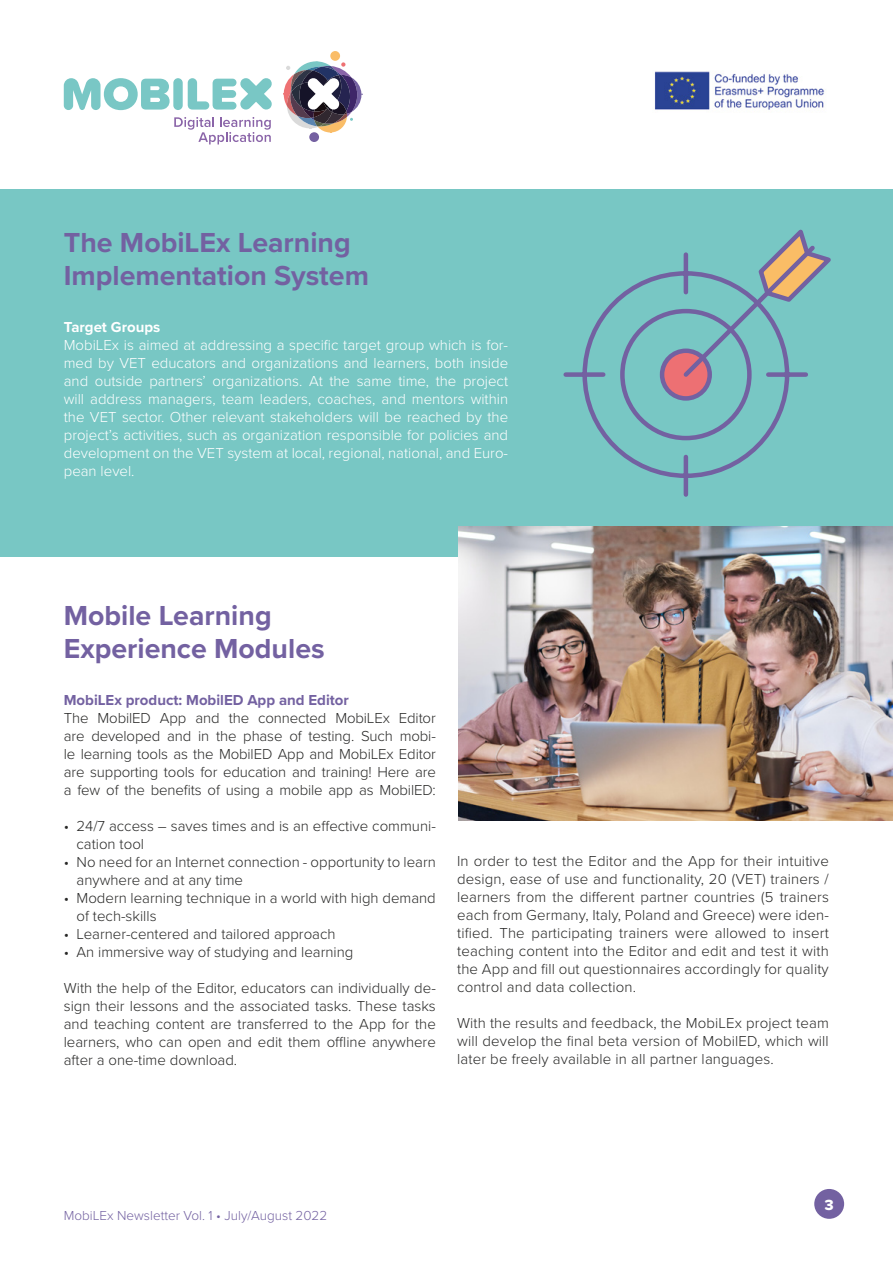
<style>
.page{position:relative;width:893px;height:1263px;background:#fff}
.page>*{position:absolute;margin:0;border:0;box-sizing:border-box;transform-origin:0 0}
.t1{font:700 28.5px/33px "Proxima Nova";color:#7361a1}
.t2{font:15.3px "Proxima Soft Extrabld";color:#fff}
.t3{font:300 15px/18px "Proxima Nova";color:#282827;text-align:justify}
.t4{font:300 15px/18px "Proxima Nova";color:#fff;text-align:justify}
.t5{font:700 15px "Proxima Nova";color:#7361a1}
.t6{font:700 15px "Proxima Nova";color:#fff}
.t7{font:300 13.5px "Proxima Nova";color:#7361a1}
</style>
<div class="page">
<img style="left:654px;top:71px;width:171px;height:39px">
<div style="left:330px;top:51px;width:10px;height:10px;background:#fabd68;border-radius:50%"></div>
<div style="left:309px;top:132px;width:10px;height:10px;background:#7460a1;border-radius:50%"></div>
<svg style="left:284px;top:61px;width:77px;height:71px"></svg>
<svg style="left:64px;top:78px;width:106px;height:32px"></svg>
<div style="left:173px;top:78px;width:10px;height:32px;background:#79c7c5;border-radius:5px"></div>
<svg style="left:188px;top:78px;width:84px;height:32px"></svg>
<svg style="left:174px;top:117px;width:97px;height:27px"></svg>
<div style="left:814px;top:1189px;width:30px;height:30px;background:#7361a1;border-radius:50%"></div>
<div style="left:0;top:189px;width:893px;height:368px;background:#78c7c4"></div>
<svg style="left:563px;top:271px;width:226px;height:226px"></svg>
<svg style="left:662px;top:351px;width:48px;height:47px"></svg>
<div style="left:660px;top:348px;width:52px;height:53px;border:4px solid #7361a1;border-radius:50%"></div>
<svg style="left:679px;top:229px;width:152px;height:152px"></svg>
<img style="left:458px;top:526px;width:435px;height:295px">
<h1 class="t1" style="left:64px;top:225px;width:307px">The MobiLEx Learning<br>Implementation System</h1>
<p class="t6" style="left:64px;top:316px;width:98px">Target Groups</p>
<p class="t4" style="left:64px;top:335px;width:446px">MobiLEx is aimed at addressing a specific target group which is for&shy;med by VET educators and organizations and learners, both inside and outside partners’ organizations. At the same time, the project will address managers, team leaders, coaches, and mentors within the VET sector. Other relevant stakeholders will be reached by the project’s activities, such as organization responsible for policies and development on the VET system at local, regional, national, and Euro&shy;pean level.</p>
<h1 class="t1" style="left:64px;top:599px;width:262px">Mobile Learning<br>Experience Modules</h1>
<p class="t5" style="left:64px;top:689px;width:287px">MobiLEx product: MobilED App and Editor</p>
<p class="t3" style="left:64px;top:708px;width:374px">The MobilED App and the connected MobiLEx Editor are developed and in the phase of testing. Such mobi&shy;le learning tools as the MobilED App and MobiLEx Editor are supporting tools for education and training! Here are a few of the benefits of using a mobile app as MobilED:</p>
<p class="t3" style="left:77px;top:816px;width:361px;text-indent:-13px">• 24/7 access – saves times and is an effective communi&shy;cation tool</p>
<p class="t3" style="left:77px;top:852px;width:361px;text-indent:-13px">• No need for an Internet connection - opportunity to learn anywhere and at any time</p>
<p class="t3" style="left:77px;top:888px;width:361px;text-indent:-13px">• Modern learning technique in a world with high demand of tech-skills</p>
<p class="t3" style="left:64px;top:924px;width:273px">• Learner-centered and tailored approach</p>
<p class="t3" style="left:64px;top:942px;width:291px">• An immersive way of studying and learning</p>
<p class="t3" style="left:64px;top:978px;width:374px">With the help of the Editor, educators can individually de&shy;sign their lessons and the associated tasks. These tasks and teaching content are transferred to the App for the learners, who can open and edit them offline anywhere after a one-time download.</p>
<p class="t3" style="left:457px;top:851px;width:373px">In order to test the Editor and the App for their intuitive design, ease of use and functionality, 20 (VET) trainers / learners from the different partner countries (5 trainers each from Germany, Italy, Poland and Greece) were iden&shy;tified. The participating trainers were allowed to insert teaching content into the Editor and edit and test it with the App and fill out questionnaires accordingly for quality control and data collection.</p>
<p class="t3" style="left:457px;top:1013px;width:373px">With the results and feedback, the MobiLEx project team will develop the final beta version of MobilED, which will later be freely available in all partner languages.</p>
<p class="t7" style="left:64px;top:1206px;width:265px">MobiLEx Newsletter Vol. 1 • July/August 2022</p>
<p class="t2" style="left:825px;top:1193px;width:10px">3</p>
</div>
